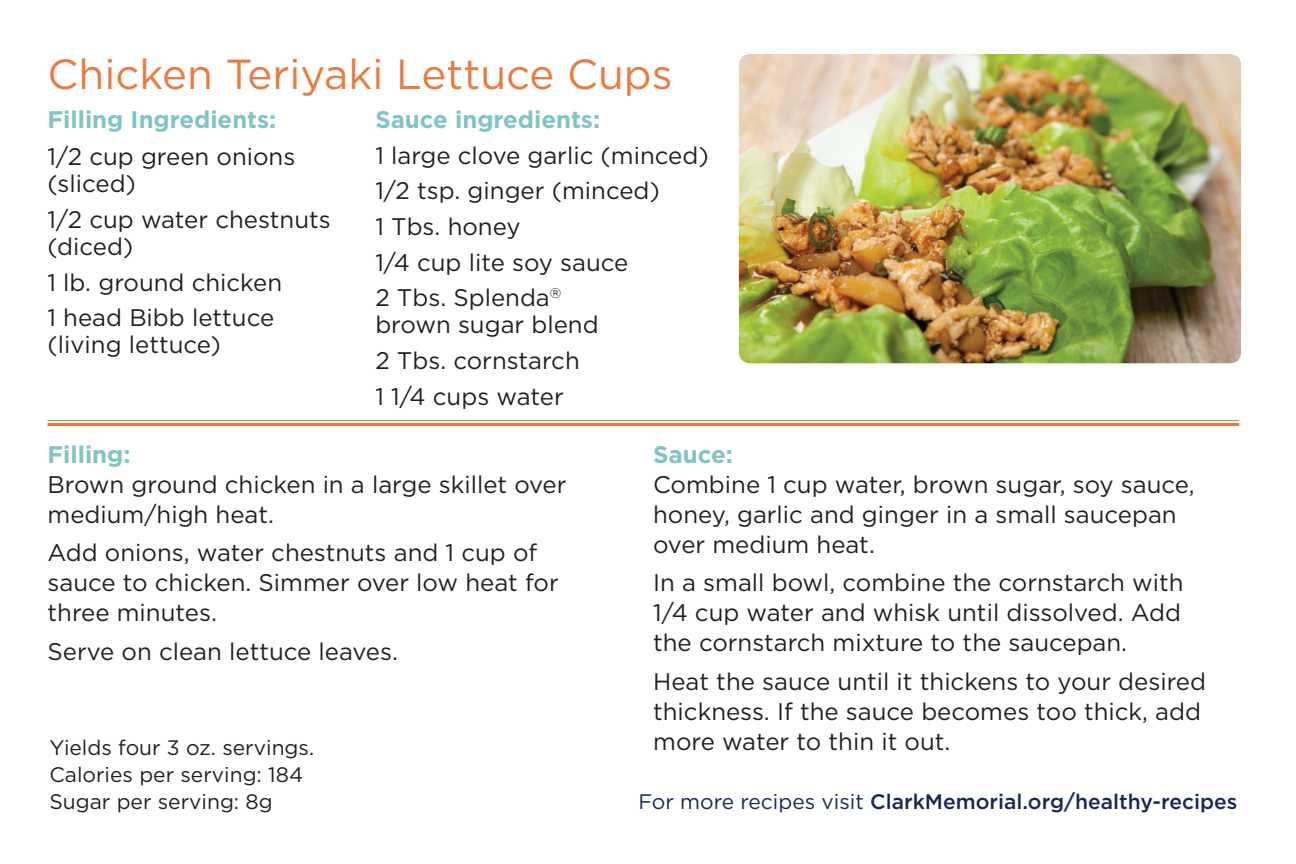
<style>
.page{position:relative;width:1296px;height:864px;background:#fff}
.page>*{position:absolute;margin:0;border:0;box-sizing:border-box;transform-origin:0 0}
.t1{font:42px "Gotham";color:#ea7b40}
.t2{font:24px/30px "Gotham";color:#231f20}
.t3{font:700 24px "Gotham";color:#81c4c6}
.t4{font:21px/27px "Gotham";color:#231f20}
.t5{font:500 21px "Gotham";color:#172757}
.s1{font-weight:400}
</style>
<div class="page">
<img style="left:739px;top:54px;width:502px;height:309px">
<hr style="left:48px;top:420px;width:1191px;height:1px;background:#ea7b40">
<hr style="left:48px;top:423px;width:1191px;height:3px;background:#ea7b40">
<h1 class="t1" style="left:48px;top:51px;width:627px">Chicken Teriyaki Lettuce Cups</h1>
<p class="t3" style="left:48px;top:106px;width:230px">Filling Ingredients:</p>
<p class="t2" style="left:48px;top:143px;width:249px;line-height:27px">1/2 cup green onions (sliced)</p>
<p class="t2" style="left:48px;top:206px;width:285px;line-height:27px">1/2 cup water chestnuts (diced)</p>
<p class="t2" style="left:48px;top:264px;width:236px;line-height:35.7px">1 lb. ground chicken<br>1 head Bibb lettuce</p>
<p class="t2" style="left:48px;top:329px;width:175px">(living lettuce)</p>
<p class="t3" style="left:375px;top:106px;width:226px">Sauce ingredients:</p>
<p class="t2" style="left:375px;top:137px;width:335px;line-height:35.7px">1 large clove garlic (minced)<br>1/2 tsp. ginger (minced)<br>1 Tbs. honey<br>1/4 cup lite soy sauce<br>2 Tbs. Splenda<sup>®</sup></p>
<p class="t2" style="left:375px;top:307px;width:225px;line-height:35.7px">brown sugar blend<br>2 Tbs. cornstarch<br>1 1/4 cups water</p>
<p class="t3" style="left:48px;top:440px;width:84px">Filling:</p>
<p class="t2" style="left:48px;top:469px;width:521px">Brown ground chicken in a large skillet over medium/high heat.</p>
<p class="t2" style="left:48px;top:538px;width:513px">Add onions, water chestnuts and 1 cup of sauce to chicken. Simmer over low heat for three minutes.</p>
<p class="t2" style="left:48px;top:636px;width:352px">Serve on clean lettuce leaves.</p>
<p class="t4" style="left:49px;top:733px;width:266px">Yields four 3 oz. servings.<br>Calories per serving: 184<br>Sugar per serving: 8g</p>
<p class="t3" style="left:653px;top:440px;width:81px">Sauce:</p>
<p class="t2" style="left:653px;top:469px;width:543px">Combine 1 cup water, brown sugar, soy sauce, honey, garlic and ginger in a small saucepan over medium heat.</p>
<p class="t2" style="left:653px;top:568px;width:532px;text-align:justify">In a small bowl, combine the cornstarch with 1/4 cup water and whisk until dissolved. Add the cornstarch mixture to the saucepan.</p>
<p class="t2" style="left:653px;top:666px;width:554px">Heat the sauce until it thickens to your desired thickness. If the sauce becomes too thick, add more water to thin it out.</p>
<p class="t5" style="left:638px;top:789px;width:601px"><span class="s1">For more recipes visit</span> ClarkMemorial.org/healthy-recipes</p>
</div>
